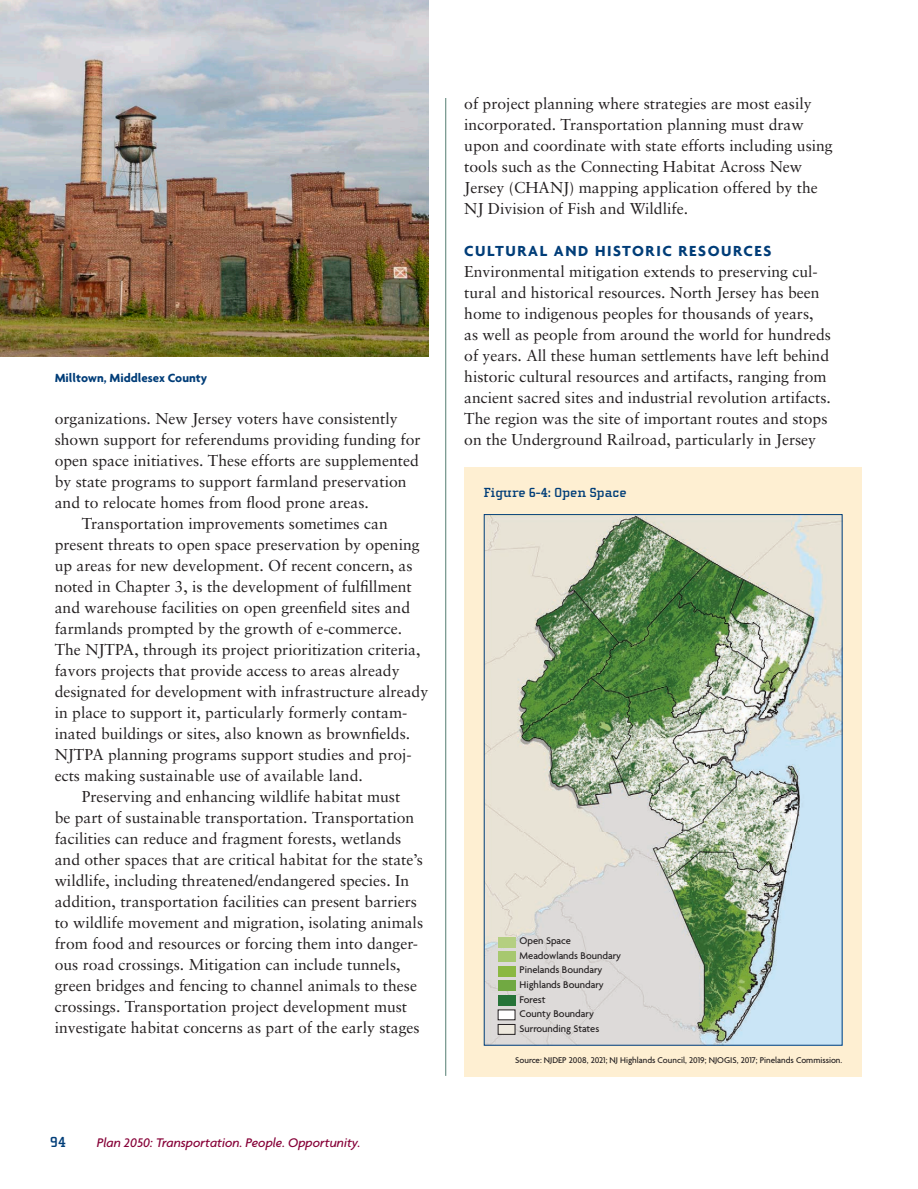
<style>
.page{position:relative;width:918px;height:1189px;background:#fff}
.page>*{position:absolute;margin:0;border:0;box-sizing:border-box;transform-origin:0 0}
.t1{font:15.75px/21px "Sabon";color:#231f20}
.t2{font:700 15.75px "Agenda";letter-spacing:.1em;color:#003d78}
.t3{font:700 15px "Cholla Slab";color:#003d78}
.t4{font:italic 500 13.5px "Agenda";color:#860037}
.t5{font:700 13.5px "Cholla Slab";color:#003d78}
.t6{font:700 12.75px "Agenda";color:#003d78}
.t7{font:500 10.5px/14.5px "Agenda";color:#231f20}
.t8{font:500 9px "Agenda";color:#231f20}
</style>
<div class="page">
<hr style="left:445px;top:98px;width:1px;height:977px;background:#547d71">
<img style="left:0;top:0;width:428px;height:356px">
<div style="left:464px;top:466px;width:397px;height:610px;background:#feefd2"></div>
<img style="left:486px;top:516px;width:354px;height:527px">
<div style="left:498px;top:936px;width:17px;height:10px;background:#b4cf81"></div>
<div style="left:498px;top:951px;width:17px;height:10px;background:#a7c86f"></div>
<div style="left:498px;top:965px;width:17px;height:11px;background:#8bb842"></div>
<div style="left:498px;top:980px;width:17px;height:10px;background:#71a942"></div>
<div style="left:498px;top:994px;width:17px;height:11px;background:#267338"></div>
<div style="left:498px;top:1009px;width:17px;height:10px;background:#fff"></div>
<div style="left:498px;top:1024px;width:17px;height:10px;background:#ede8dd"></div>
<div style="left:498px;top:1023px;width:17px;height:11px;border:1px solid #231f20"></div>
<p class="t6" style="left:55px;top:370px;width:154px">Milltown, Middlesex County</p>
<p class="t1" style="left:55px;top:408px;width:345px">organizations. New Jersey voters have consistently</p>
<p class="t1" style="left:55px;top:429px;width:367px">shown support for referendums providing funding for</p>
<p class="t1" style="left:55px;top:450px;width:365px">open space initiatives. These efforts are supplemented</p>
<p class="t1" style="left:55px;top:471px;width:353px">by state programs to support farmland preservation</p>
<p class="t1" style="left:55px;top:492px;width:316px">and to relocate homes from flood prone areas.</p>
<p class="t1" style="left:82px;top:513px;width:308px">Transportation improvements sometimes can</p>
<p class="t1" style="left:55px;top:534px;width:366px">present threats to open space preservation by opening</p>
<p class="t1" style="left:55px;top:555px;width:359px">up areas for new development. Of recent concern, as</p>
<p class="t1" style="left:55px;top:576px;width:359px">noted in Chapter 3, is the development of fulfillment</p>
<p class="t1" style="left:55px;top:597px;width:357px">and warehouse facilities on open greenfield sites and</p>
<p class="t1" style="left:55px;top:618px;width:349px">farmlands prompted by the growth of e-commerce.</p>
<p class="t1" style="left:55px;top:639px;width:367px">The NJTPA, through its project prioritization criteria,</p>
<p class="t1" style="left:55px;top:660px;width:346px">favors projects that provide access to areas already</p>
<p class="t1" style="left:55px;top:681px;width:375px">designated for development with infrastructure already</p>
<p class="t1" style="left:55px;top:702px;width:354px">in place to support it, particularly formerly contam-</p>
<p class="t1" style="left:55px;top:723px;width:357px">inated buildings or sites, also known as brownfields.</p>
<p class="t1" style="left:55px;top:744px;width:359px">NJTPA planning programs support studies and proj-</p>
<p class="t1" style="left:55px;top:764px;width:310px">ects making sustainable use of available land.</p>
<p class="t1" style="left:82px;top:785px;width:320px">Preserving and enhancing wildlife habitat must</p>
<p class="t1" style="left:55px;top:806px;width:361px">be part of sustainable transportation. Transportation</p>
<p class="t1" style="left:55px;top:827px;width:348px">facilities can reduce and fragment forests, wetlands</p>
<p class="t1" style="left:55px;top:848px;width:370px">and other spaces that are critical habitat for the state’s</p>
<p class="t1" style="left:55px;top:869px;width:356px">wildlife, including threatened/endangered species. In</p>
<p class="t1" style="left:55px;top:890px;width:364px">addition, transportation facilities can present barriers</p>
<p class="t1" style="left:55px;top:911px;width:370px">to wildlife movement and migration, isolating animals</p>
<p class="t1" style="left:55px;top:932px;width:365px">from food and resources or forcing them into danger-</p>
<p class="t1" style="left:55px;top:953px;width:347px">ous road crossings. Mitigation can include tunnels,</p>
<p class="t1" style="left:55px;top:974px;width:364px">green bridges and fencing to channel animals to these</p>
<p class="t1" style="left:55px;top:995px;width:354px">crossings. Transportation project development must</p>
<p class="t1" style="left:55px;top:1016px;width:366px">investigate habitat concerns as part of the early stages</p>
<p class="t3" style="left:50px;top:1133px;width:17px">94</p>
<p class="t4" style="left:97px;top:1134px;width:265px">Plan 2050: Transportation. People. Opportunity.</p>
<p class="t1" style="left:464px;top:92px;width:370px">of project planning where strategies are most easily incorporated. Transportation planning must draw upon and coordinate with state efforts including using tools such as the Connecting Habitat Across New Jersey (CHANJ) mapping application offered by the NJ Division of Fish and Wildlife.</p>
<p class="t2" style="left:464px;top:241px;width:309px">CULTURAL AND HISTORIC RESOURCES</p>
<p class="t1" style="left:464px;top:260px;width:368px">Environmental mitigation extends to preserving cul&shy;tural and historical resources. North Jersey has been home to indigenous peoples for thousands of years, as well as people from around the world for hundreds of years. All these human settlements have left behind historic cultural resources and artifacts, ranging from ancient sacred sites and industrial revolution artifacts.<br>The region was the site of important routes and stops on the Underground Railroad, particularly in Jersey</p>
<p class="t5" style="left:483px;top:484px;width:145px">Figure 6-4: Open Space</p>
<p class="t7" style="left:520px;top:934px;width:103px">Open Space<br>Meadowlands Boundary<br>Pinelands Boundary<br>Highlands Boundary<br>Forest<br>County Boundary<br>Surrounding States</p>
<p class="t8" style="left:515px;top:1055px;width:329px">Source: NJDEP 2008, 2021; NJ Highlands Council, 2019; NJOGIS, 2017; Pinelands Commission.</p>
</div>
